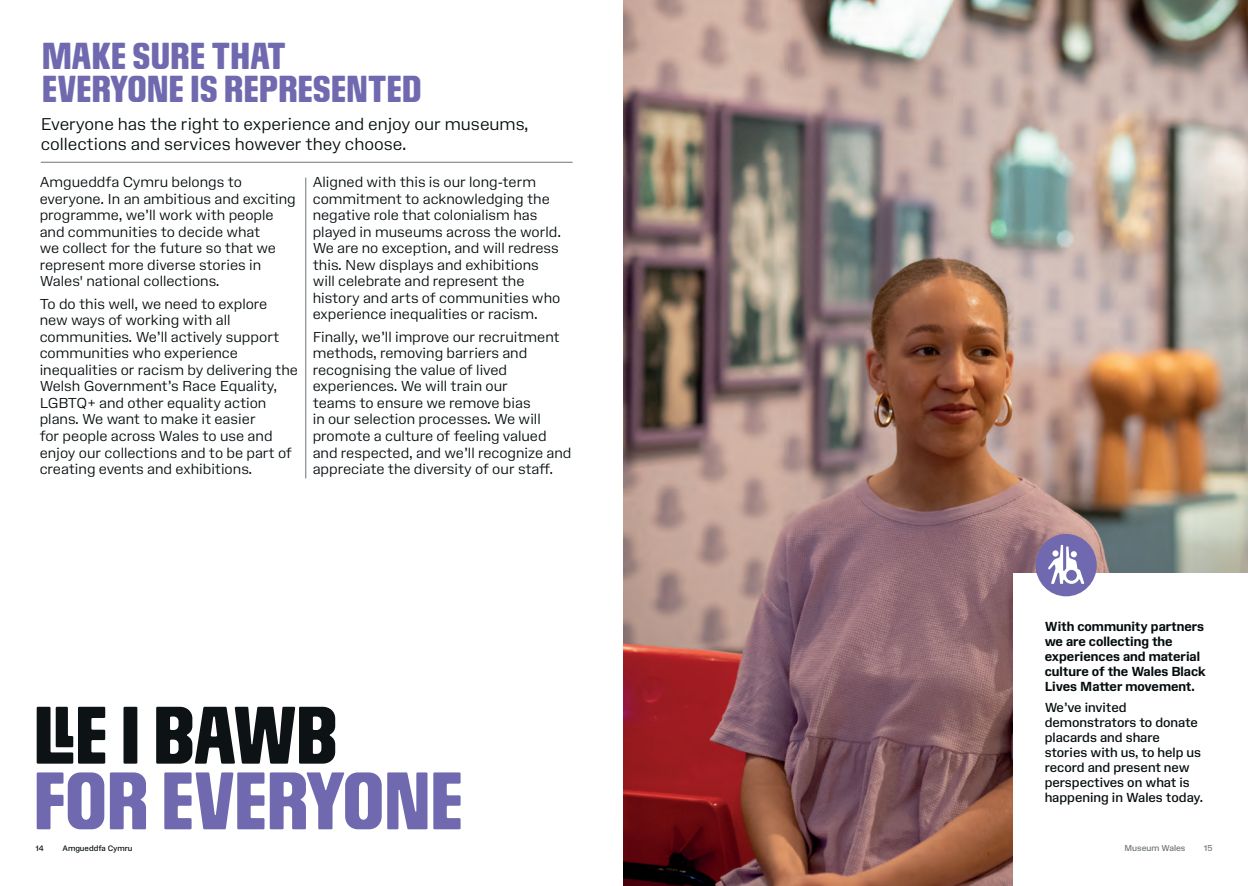
<style>
.page{position:relative;width:1248px;height:886px;background:#fff}
.page>*{position:absolute;margin:0;border:0;box-sizing:border-box;transform-origin:0 0}
.t1{font:81.25px "Amgueddfa Headline Wales";color:#7069b0}
.t2{font:81.25px "Amgueddfa Headline Cymru";color:#0d1214}
.t3{font:37.5px/32.5px "Amgueddfa Headline Wales";letter-spacing:.01em;color:#7069b0}
.t4{font:300 16.25px/19.5px "Amgueddfa Body";color:#040c0e}
.t5{font:300 13.75px/16.5px "Amgueddfa Body";color:#040c0e}
.t6{font:12.5px/15px "Amgueddfa Body";color:#040c0e}
.t7{font:700 12.5px/15px "Amgueddfa Body";color:#040c0e}
.t8{font:8.12px "Amgueddfa Body";color:#6d7375}
.t9{font:7.5px "Amgueddfa Body";color:#040c0e}
</style>
<div class="page">
<img style="left:623px;top:0;width:624px;height:886px">
<div style="left:1012px;top:574px;width:235px;height:312px;background:#fff"></div>
<div style="left:1035px;top:534px;width:61px;height:62px;background:#7069b0;border-radius:50%"></div>
<svg style="left:1048px;top:545px;width:36px;height:39px"></svg>
<hr style="left:305px;top:178px;width:1px;height:300px;background:#6d7375">
<hr style="left:41px;top:162px;width:531px;height:1px;background:#6d7375">
<h2 class="t3" style="left:42px;top:41px;width:381px">MAKE SURE THAT<br>EVERYONE IS REPRESENTED</h2>
<p class="t4" style="left:41px;top:115px;width:489px">Everyone has the right to experience and enjoy our museums, collections and services however they choose.</p>
<p class="t5" style="left:40px;top:174px;width:257px">Amgueddfa Cymru belongs to everyone. In an ambitious and exciting programme, we’ll work with people and communities to decide what<br>we collect for the future so that we represent more diverse stories in<br>Wales' national collections.</p>
<p class="t5" style="left:40px;top:296px;width:260px">To do this well, we need to explore new ways of working with all communities. We’ll actively support communities who experience inequalities or racism by delivering the Welsh Government’s Race Equality, LGBTQ+ and other equality action plans. We want to make it easier<br>for people across Wales to use and enjoy our collections and to be part of creating events and exhibitions.</p>
<p class="t5" style="left:313px;top:174px;width:250px">Aligned with this is our long-term commitment to acknowledging the negative role that colonialism has played in museums across the world.<br>We are no exception, and will redress this. New displays and exhibitions will celebrate and represent the history and arts of communities who experience inequalities or racism.</p>
<p class="t5" style="left:313px;top:329px;width:260px">Finally, we’ll improve our recruitment methods, removing barriers and recognising the value of lived experiences. We will train our<br>teams to ensure we remove bias<br>in our selection processes. We will promote a culture of feeling valued and respected, and we’ll recognize and appreciate the diversity of our staff.</p>
<p class="t7" style="left:1044px;top:619px;width:163px">With community partners we are collecting the experiences and material culture of the Wales Black<br>Lives Matter movement.</p>
<p class="t6" style="left:1044px;top:700px;width:160px">We’ve invited demonstrators to donate placards and share stories with us, to help us record and present new perspectives on what is happening in Wales today.</p>
<h1 class="t2" style="left:34px;top:694px;width:305px">LLE I BAWB</h1>
<h1 class="t1" style="left:34px;top:760px;width:430px">FOR EVERYONE</h1>
<p class="t9" style="left:35px;top:843px;width:10px">14</p>
<p class="t9" style="left:62px;top:843px;width:72px">Amgueddfa Cymru</p>
<p class="t8" style="left:1124px;top:842px;width:63px">Museum Wales</p>
<p class="t8" style="left:1203px;top:842px;width:10px">15</p>
</div>
